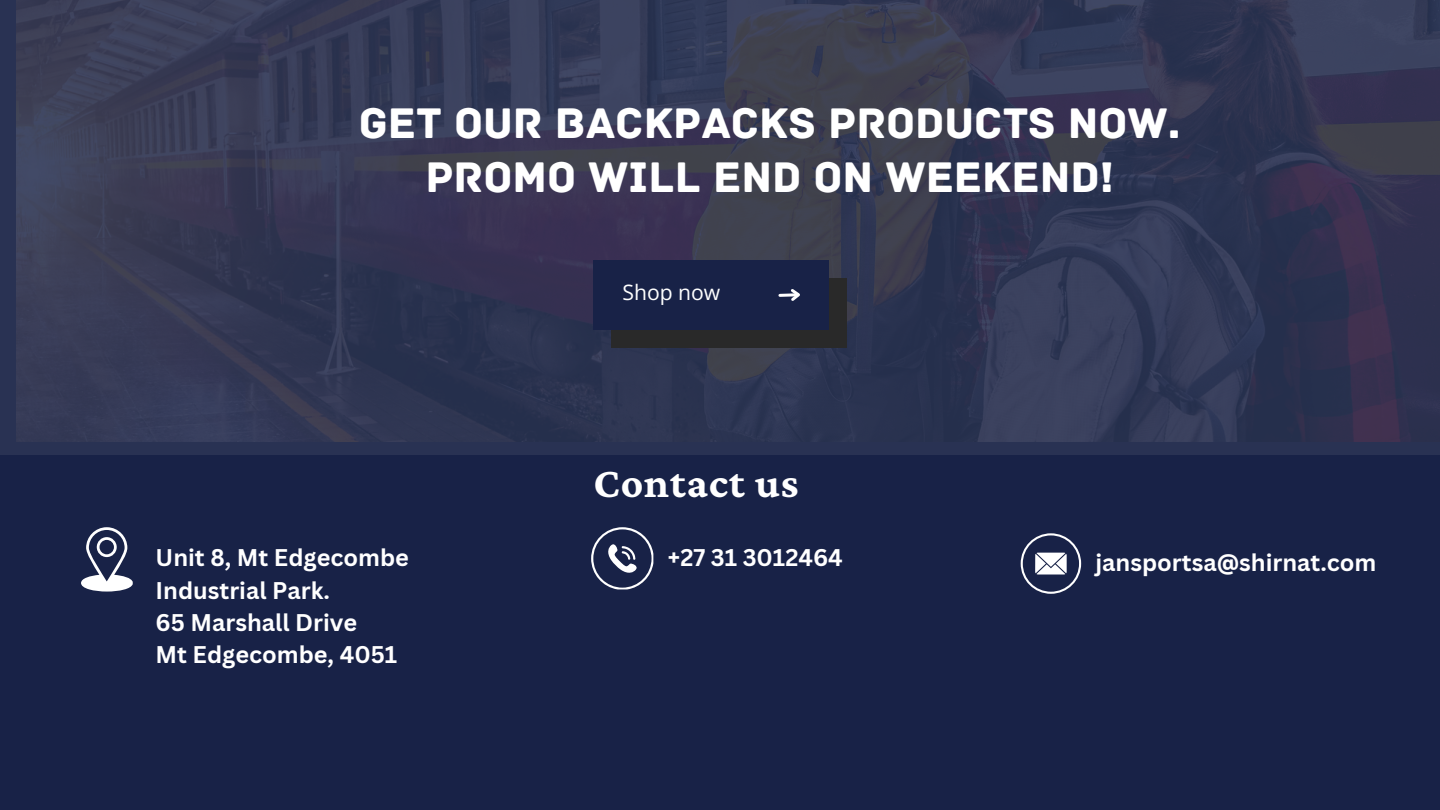
<style>
.page{position:relative;width:1440px;height:810px;background:#182247}
.page>*{position:absolute;margin:0;border:0;box-sizing:border-box;transform-origin:0 0}
.t1{font:45px/53.2px "Archive";color:#fff;text-align:center}
.t2{font:700 43.5px "Crimson Pro";letter-spacing:.02em;color:#fff}
.t3{font:700 23.5px/32.2px "Canva Sans";color:#fff}
.t4{font:21.2px "Open Sans";color:#fff}
</style>
<div class="page">
<div style="left:0;top:0;width:1440px;height:454px;background:#293253"></div>
<img style="left:16px;top:0;width:1424px;height:442px">
<svg style="left:81px;top:527px;width:52px;height:65px"></svg>
<svg style="left:591px;top:527px;width:62px;height:62px"></svg>
<div style="left:611px;top:278px;width:236px;height:70px;background:#292929"></div>
<div style="left:593px;top:260px;width:236px;height:70px;background:#182247"></div>
<svg style="left:778px;top:289px;width:22px;height:12px"></svg>
<svg style="left:1021px;top:533px;width:60px;height:61px"></svg>
<h1 class="t1" style="left:359px;top:97px;width:823px">GET OUR BACKPACKS PRODUCTS NOW.<br>PROMO WILL END ON WEEKEND!</h1>
<p class="t4" style="left:622px;top:278px;width:99px">Shop now</p>
<h2 class="t2" style="left:593px;top:458px;width:207px">Contact us</h2>
<p class="t3" style="left:156px;top:541px;width:255px">Unit 8, Mt Edgecombe<br>Industrial Park.<br>65 Marshall Drive<br>Mt Edgecombe, 4051</p>
<p class="t3" style="left:668px;top:541px;width:176px">+27 31 3012464</p>
<p class="t3" style="left:1095px;top:546px;width:283px">jansportsa@shirnat.com</p>
</div>
